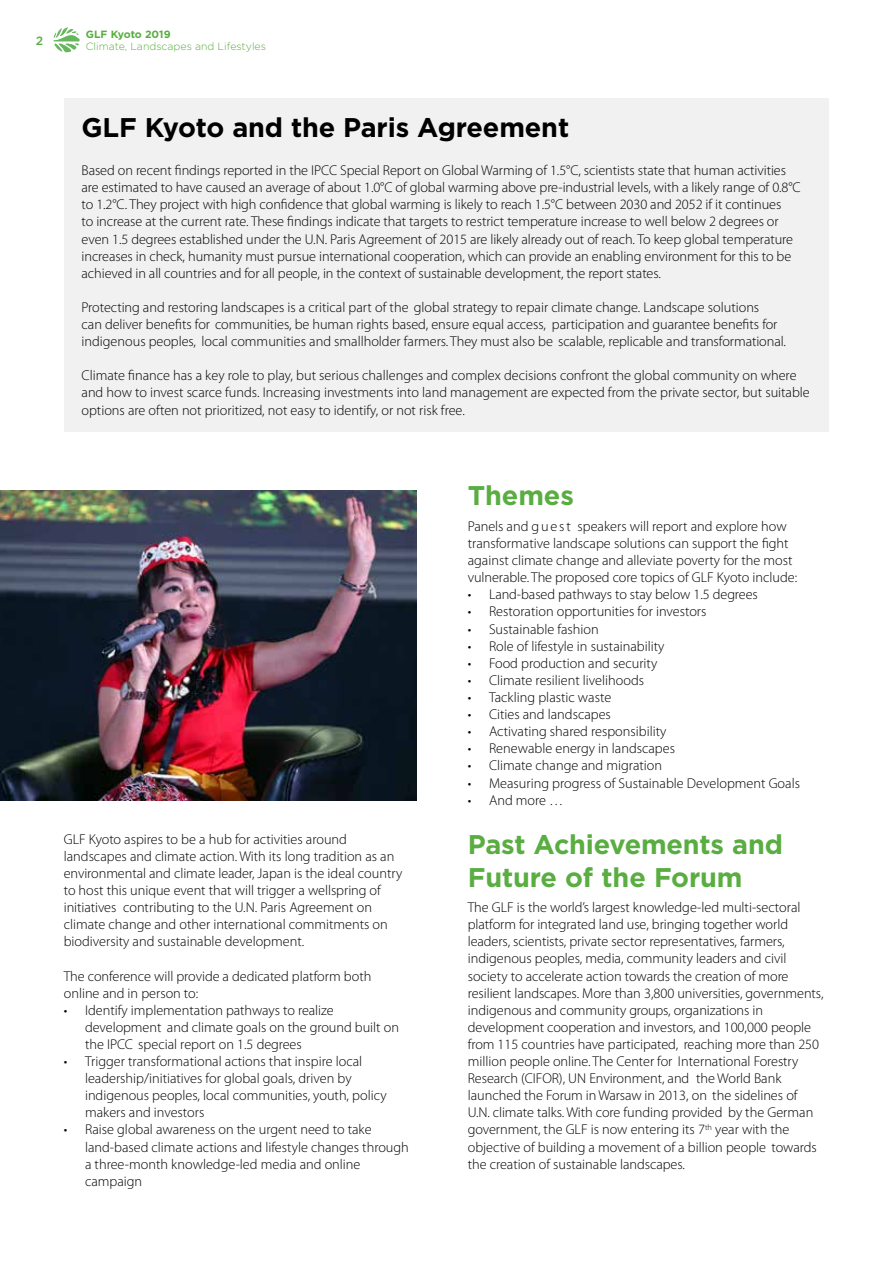
<style>
.page{position:relative;width:893px;height:1263px;background:#fff}
.page>*{position:absolute;margin:0;border:0;box-sizing:border-box;transform-origin:0 0}
.t1{font:700 27px/32.4px "Gotham";letter-spacing:-.005em;color:#59ad41}
.t2{font:700 27px "Gotham";letter-spacing:-.005em;color:#000}
.t3{font:300 14.25px/17.1px "Myriad Pro";color:#000}
.t4{font:500 12px "Gotham";color:#59ad41}
.t5{font:300 10.5px "Gotham";color:#59ad41}
.t6{font:700 10.5px "Gotham";color:#59ad41}
</style>
<div class="page">
<svg style="left:54px;top:27px;width:26px;height:25px"></svg>
<img style="left:0;top:490px;width:417px;height:310px">
<div style="left:65px;top:98px;width:764px;height:334px;background:#f1f1f2"></div>
<p class="t4" style="left:36px;top:33px;width:9px">2</p>
<p class="t6" style="left:86px;top:27px;width:86px">GLF Kyoto 2019</p>
<p class="t5" style="left:86px;top:40px;width:182px">Climate, Landscapes and Lifestyles</p>
<h1 class="t2" style="left:82px;top:109px;width:489px">GLF Kyoto and the Paris Agreement</h1>
<p class="t3" style="left:82px;top:162px;width:721px">Based on recent findings reported in the IPCC Special Report on Global Warming of 1.5°C, scientists state that human activities are estimated to have caused an average of about 1.0°C of global warming above pre-industrial levels, with a likely range of 0.8°C to 1.2°C. They project with high confidence that global warming is likely to reach 1.5°C between 2030 and 2052 if it continues<br>to increase at the current rate. These findings indicate that targets to restrict temperature increase to well below 2 degrees or even 1.5 degrees established under the U.N. Paris Agreement of 2015 are likely already out of reach. To keep global temperature increases in check, humanity must pursue international cooperation, which can provide an enabling environment for this to be achieved in all countries and for all people, in the context of sustainable development, the report states.</p>
<p class="t3" style="left:82px;top:299px;width:706px">Protecting and restoring landscapes is a critical part of the global strategy to repair climate change. Landscape solutions<br>can deliver benefits for communities, be human rights based, ensure equal access, participation and guarantee benefits for indigenous peoples, local communities and smallholder farmers. They must also be scalable, replicable and transformational.</p>
<p class="t3" style="left:82px;top:367px;width:730px">Climate finance has a key role to play, but serious challenges and complex decisions confront the global community on where and how to invest scarce funds. Increasing investments into land management are expected from the private sector, but suitable options are often not prioritized, not easy to identify, or not risk free.</p>
<p class="t3" style="left:64px;top:831px;width:340px">GLF Kyoto aspires to be a hub for activities around landscapes and climate action. With its long tradition as an environmental and climate leader, Japan is the ideal country to host this unique event that will trigger a wellspring of initiatives contributing to the U.N. Paris Agreement on climate change and other international commitments on biodiversity and sustainable development.</p>
<p class="t3" style="left:64px;top:967px;width:309px">The conference will provide a dedicated platform both online and in person to:</p>
<p class="t3" style="left:85px;top:1002px;width:315px;text-indent:-21px">• Identify implementation pathways to realize development and climate goals on the ground built on the IPCC special report on 1.5 degrees</p>
<p class="t3" style="left:85px;top:1053px;width:303px;text-indent:-21px">• Trigger transformational actions that inspire local leadership/initiatives for global goals, driven by indigenous peoples, local communities, youth, policy makers and investors</p>
<p class="t3" style="left:85px;top:1121px;width:325px;text-indent:-21px">• Raise global awareness on the urgent need to take land-based climate actions and lifestyle changes through a three-month knowledge-led media and online campaign</p>
<h1 class="t1" style="left:468px;top:479px;width:108px">Themes</h1>
<p class="t3" style="left:468px;top:518px;width:331px">Panels and g u e s t speakers will report and explore how transformative landscape solutions can support the fight against climate change and alleviate poverty for the most vulnerable. The proposed core topics of GLF Kyoto include:</p>
<p class="t3" style="left:468px;top:586px;width:292px">• Land-based pathways to stay below 1.5 degrees</p>
<p class="t3" style="left:468px;top:603px;width:240px">• Restoration opportunities for investors</p>
<p class="t3" style="left:468px;top:620px;width:132px">• Sustainable fashion</p>
<p class="t3" style="left:468px;top:638px;width:198px">• Role of lifestyle in sustainability</p>
<p class="t3" style="left:468px;top:655px;width:191px">• Food production and security</p>
<p class="t3" style="left:468px;top:672px;width:178px">• Climate resilient livelihoods</p>
<p class="t3" style="left:468px;top:689px;width:145px">• Tackling plastic waste</p>
<p class="t3" style="left:468px;top:706px;width:145px">• Cities and landscapes</p>
<p class="t3" style="left:468px;top:723px;width:200px">• Activating shared responsibility</p>
<p class="t3" style="left:468px;top:740px;width:209px">• Renewable energy in landscapes</p>
<p class="t3" style="left:468px;top:757px;width:196px">• Climate change and migration</p>
<p class="t3" style="left:468px;top:774px;width:334px">• Measuring progress of Sustainable Development Goals</p>
<p class="t3" style="left:468px;top:791px;width:97px">• And more …</p>
<h1 class="t1" style="left:468px;top:828px;width:317px">Past Achievements and<br>Future of the Forum</h1>
<p class="t3" style="left:468px;top:899px;width:357px">The GLF is the world’s largest knowledge-led multi-sectoral platform for integrated land use, bringing together world leaders, scientists, private sector representatives, farmers, indigenous peoples, media, community leaders and civil society to accelerate action towards the creation of more resilient landscapes. More than 3,800 universities, governments, indigenous and community groups, organizations in development cooperation and investors, and 100,000 people from 115 countries have participated, reaching more than 250 million people online. The Center for International Forestry Research (CIFOR), UN Environment, and the World Bank launched the Forum in Warsaw in 2013, on the sidelines of<br>U.N. climate talks. With core funding provided by the German government, the GLF is now entering its 7<sup>th</sup> year with the objective of building a movement of a billion people towards the creation of sustainable landscapes.</p>
</div>
